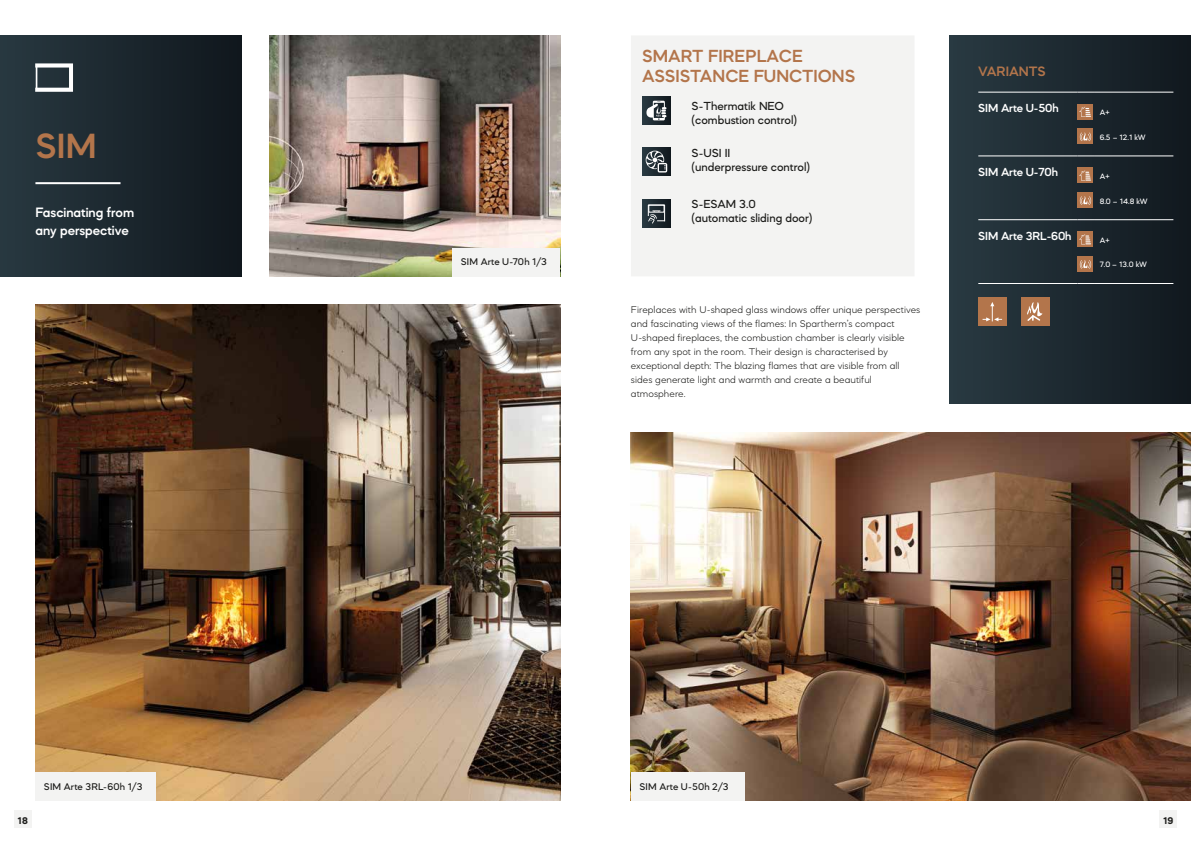
<style>
.page{position:relative;width:1191px;height:842px;background:#fff}
.page>*{position:absolute;margin:0;border:0;box-sizing:border-box;transform-origin:0 0}
.t1{font:600 36px "Mazzard M";color:#b3754b}
.t2{font:600 18px/20px "Mazzard M";color:#b3754b}
.t3{font:600 14px/18px "Mazzard M";color:#fff}
.t4{font:600 14px "Mazzard M";color:#b3754b}
.t5{font:500 12px/14px "Mazzard M";color:#1d1d1b}
.t6{font:600 12px "Mazzard M";letter-spacing:-.01em;color:#fff}
.t7{font:300 10px/14px "Mazzard M";letter-spacing:.005em;color:#1d1d1b}
.t8{font:500 10px "Mazzard M";letter-spacing:.015em;color:#1d1d1b}
.t9{font:700 10px "Mazzard M";color:#1d1d1b}
.t10{font:500 8px "Mazzard M";letter-spacing:-.02em;color:#fff}
</style>
<div class="page">
<div style="left:0;top:35px;width:241px;height:241px;background:linear-gradient(to right,#283840,#10171d)"></div>
<img style="left:631px;top:432px;width:560px;height:369px">
<div style="left:950px;top:35px;width:241px;height:369px;background:linear-gradient(to right,#2a3a42,#11181e)"></div>
<div style="left:978px;top:298px;width:28px;height:28px;background:#b3754b"></div>
<svg style="left:982px;top:302px;width:20px;height:19px"></svg>
<div style="left:1020px;top:298px;width:29px;height:28px;background:#b3754b"></div>
<svg style="left:1027px;top:302px;width:15px;height:19px"></svg>
<img style="left:35px;top:305px;width:525px;height:496px">
<svg style="left:35px;top:63px;width:38px;height:29px"></svg>
<hr style="left:35px;top:182px;width:85px;height:2px;background:#fff">
<hr style="left:978px;top:92px;width:99px;height:1px;background:#fff">
<svg style="left:1077px;top:92px;width:17px;height:1px"></svg>
<hr style="left:1094px;top:92px;width:79px;height:1px;background:#fff">
<hr style="left:978px;top:155px;width:99px;height:1px;background:#fff">
<svg style="left:1077px;top:155px;width:17px;height:1px"></svg>
<hr style="left:1094px;top:155px;width:79px;height:1px;background:#fff">
<hr style="left:978px;top:219px;width:99px;height:1px;background:#fff">
<svg style="left:1077px;top:219px;width:17px;height:1px"></svg>
<hr style="left:1094px;top:219px;width:79px;height:1px;background:#fff">
<hr style="left:978px;top:283px;width:99px;height:1px;background:#fff">
<svg style="left:1077px;top:283px;width:17px;height:1px"></svg>
<hr style="left:1094px;top:283px;width:79px;height:1px;background:#fff">
<div style="left:1077px;top:104px;width:16px;height:15px;background:#b3754b"></div>
<svg style="left:1079px;top:107px;width:12px;height:10px"></svg>
<div style="left:1077px;top:129px;width:16px;height:15px;background:#b3754b"></div>
<svg style="left:1079px;top:132px;width:12px;height:9px"></svg>
<div style="left:1077px;top:168px;width:16px;height:15px;background:#b3754b"></div>
<svg style="left:1079px;top:170px;width:12px;height:11px"></svg>
<div style="left:1077px;top:192px;width:16px;height:16px;background:#b3754b"></div>
<svg style="left:1079px;top:196px;width:12px;height:9px"></svg>
<div style="left:1077px;top:231px;width:16px;height:16px;background:#b3754b"></div>
<svg style="left:1079px;top:234px;width:12px;height:10px"></svg>
<div style="left:1077px;top:256px;width:16px;height:16px;background:#b3754b"></div>
<svg style="left:1079px;top:260px;width:12px;height:9px"></svg>
<img style="left:269px;top:35px;width:291px;height:241px">
<div style="left:35px;top:772px;width:121px;height:29px;background:#f3f3f2"></div>
<div style="left:452px;top:248px;width:108px;height:28px;background:#f3f3f2"></div>
<div style="left:631px;top:36px;width:283px;height:240px;background:#f3f3f2"></div>
<div style="left:642px;top:147px;width:28px;height:29px;background:linear-gradient(to right,#293a42,#121a20)"></div>
<svg style="left:645px;top:151px;width:22px;height:21px"></svg>
<svg style="left:642px;top:96px;width:28px;height:29px"></svg>
<svg style="left:646px;top:101px;width:20px;height:19px"></svg>
<div style="left:642px;top:199px;width:28px;height:28px;background:linear-gradient(to right,#293a42,#121a20)"></div>
<svg style="left:647px;top:204px;width:18px;height:20px"></svg>
<div style="left:631px;top:772px;width:113px;height:29px;background:#f3f3f2"></div>
<div style="left:14px;top:811px;width:17px;height:17px;background:#f3f3f2"></div>
<div style="left:1159px;top:811px;width:17px;height:17px;background:#f3f3f2"></div>
<h1 class="t1" style="left:35px;top:124px;width:63px">SIM</h1>
<h3 class="t3" style="left:35px;top:203px;width:100px">Fascinating from any perspective</h3>
<p class="t8" style="left:44px;top:780px;width:100px">SIM Arte 3RL-60h 1/3</p>
<p class="t8" style="left:461px;top:255px;width:88px">SIM Arte U-70h 1/3</p>
<h2 class="t2" style="left:642px;top:46px;width:215px">SMART FIREPLACE<br>ASSISTANCE FUNCTIONS</h2>
<p class="t5" style="left:691px;top:99px;width:107px">S-Thermatik NEO (combustion control)</p>
<p class="t5" style="left:691px;top:146px;width:120px">S-USI II<br>(underpressure control)</p>
<p class="t5" style="left:691px;top:197px;width:122px">S-ESAM 3.0 (automatic sliding door)</p>
<p class="t7" style="left:631px;top:303px;width:291px">Fireplaces with U-shaped glass windows offer unique perspectives and fascinating views of the flames: In Spartherm’s compact U-shaped fireplaces, the combustion chamber is clearly visible from any spot in the room. Their design is characterised by exceptional depth: The blazing flames that are visible from all sides generate light and warmth and create a beautiful atmosphere.</p>
<h3 class="t4" style="left:978px;top:62px;width:69px">VARIANTS</h3>
<p class="t6" style="left:978px;top:101px;width:82px">SIM Arte U-50h</p>
<p class="t10" style="left:1099px;top:107px;width:12px">A+</p>
<p class="t10" style="left:1099px;top:132px;width:47px">6.5 – 12.1 kW</p>
<p class="t6" style="left:978px;top:164px;width:81px">SIM Arte U-70h</p>
<p class="t10" style="left:1099px;top:171px;width:12px">A+</p>
<p class="t10" style="left:1099px;top:196px;width:50px">8.0 – 14.8 kW</p>
<p class="t6" style="left:978px;top:228px;width:95px">SIM Arte 3RL-60h</p>
<p class="t10" style="left:1099px;top:235px;width:12px">A+</p>
<p class="t10" style="left:1099px;top:260px;width:49px">7.0 – 13.0 kW</p>
<p class="t8" style="left:639px;top:780px;width:91px">SIM Arte U-50h 2/3</p>
<p class="t9" style="left:18px;top:814px;width:12px">18</p>
<p class="t9" style="left:1163px;top:814px;width:12px">19</p>
</div>
